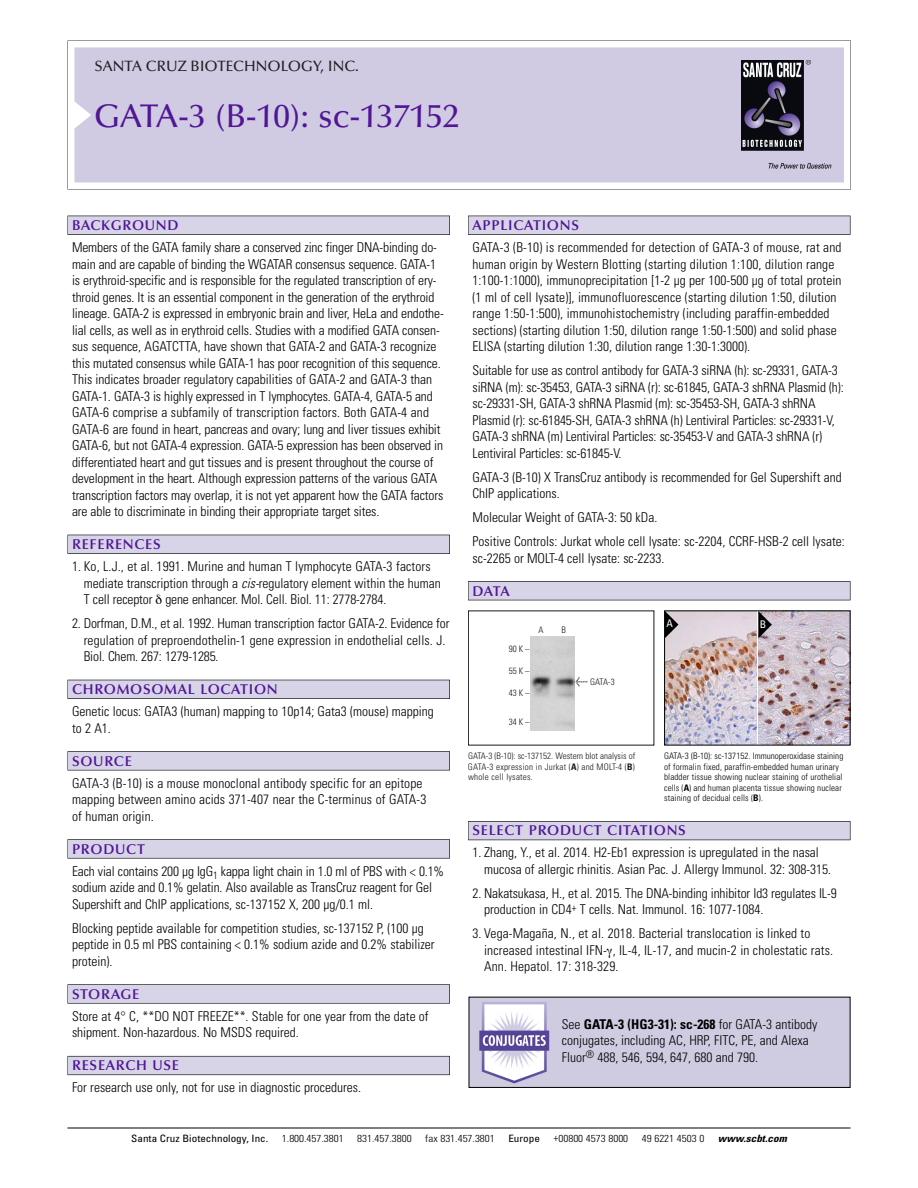
<style>
.page{position:relative;width:918px;height:1188px;background:#fff}
.page>*{position:absolute;margin:0;border:0;box-sizing:border-box;transform-origin:0 0}
.t1{font:500 33px "Optima";color:#511695}
.t2{font:500 15px "Optima";color:#231f20}
.t3{font:600 14.25px "Optima";letter-spacing:.05em;color:#511695}
.t4{font:300 condensed 13.5px/16.5px "Univers";color:#000}
.t5{font:condensed 10.5px "Univers";color:#fff}
.t6{font:300 condensed 10.2px "Univers";color:#000;scale:1.1 1}
.t7{font:condensed 10.2px "Univers";color:#000;scale:1.1 1}
.t8{font:italic 700 condensed 10.2px "Univers";color:#000;scale:1.1 1}
.t9{font:300 condensed 9px/10.5px "Univers";letter-spacing:.015em;color:#000}
.t10{font:300 condensed 9px/10.5px "Univers";letter-spacing:.025em;color:#191919;text-align:justify}
.s1{font-style:italic}
.s2{font-family:"Meta Plus";font-weight:400;font-stretch:normal;font-size:10.5px}
.s3{font-weight:700}
</style>
<div class="page">
<svg style="left:68px;top:40px;width:783px;height:149px"></svg>
<div style="left:74px;top:47px;width:770px;height:135px;background:#d1cae3"></div>
<img style="left:741px;top:60px;width:90px;height:108px">
<div style="left:68px;top:216px;width:382px;height:19px;background:#535256"></div>
<div style="left:68px;top:216px;width:381px;height:18px;background:#d7d4e8"></div>
<div style="left:68px;top:535px;width:382px;height:19px;background:#525156"></div>
<div style="left:68px;top:535px;width:381px;height:18px;background:#d7d4e8"></div>
<div style="left:68px;top:680px;width:382px;height:19px;background:#515057"></div>
<div style="left:68px;top:680px;width:381px;height:18px;background:#d7d4e8"></div>
<div style="left:68px;top:751px;width:382px;height:19px;background:#575659"></div>
<div style="left:68px;top:752px;width:381px;height:18px;background:#d7d4e8"></div>
<svg style="left:68px;top:839px;width:382px;height:20px"></svg>
<div style="left:68px;top:840px;width:381px;height:18px;background:#d7d4e8"></div>
<svg style="left:68px;top:984px;width:382px;height:20px"></svg>
<div style="left:68px;top:985px;width:381px;height:18px;background:#d7d4e8"></div>
<div style="left:68px;top:1056px;width:382px;height:19px;background:#686770"></div>
<div style="left:68px;top:1057px;width:381px;height:18px;background:#d7d4e8"></div>
<div style="left:468px;top:216px;width:382px;height:19px;background:#535256"></div>
<div style="left:468px;top:216px;width:382px;height:18px;background:#d7d4e8"></div>
<div style="left:468px;top:581px;width:382px;height:19px;background:#515155"></div>
<div style="left:468px;top:582px;width:382px;height:18px;background:#d7d4e8"></div>
<div style="left:468px;top:821px;width:382px;height:19px;background:#55545b"></div>
<div style="left:468px;top:822px;width:382px;height:18px;background:#d7d4e8"></div>
<hr style="left:68px;top:1128px;width:782px;height:1px;background:#000">
<img style="left:471px;top:999px;width:377px;height:87px">
<div style="left:469px;top:997px;width:381px;height:91px;border:1px solid #000"></div>
<img style="left:758px;top:612px;width:90px;height:132px">
<img style="left:666px;top:612px;width:90px;height:132px">
<svg style="left:758px;top:611px;width:14px;height:27px"></svg>
<svg style="left:665px;top:611px;width:13px;height:27px"></svg>
<img style="left:531px;top:636px;width:44px;height:95px">
<p class="t2" style="left:94px;top:60px;width:266px">SANTA CRUZ BIOTECHNOLOGY, INC.</p>
<p class="t1" style="left:94px;top:102px;width:366px">GATA-3 (B-10): sc-137152</p>
<p class="t3" style="left:72px;top:219px;width:108px">BACKGROUND</p>
<p class="t4" style="left:72px;top:240px;width:373px">Members of the GATA family share a conserved zinc finger DNA-binding do&shy;main and are capable of binding the WGATAR consensus sequence. GATA-1 is erythroid-specific and is responsible for the regulated transcription of ery&shy;throid genes. It is an essential component in the generation of the erythroid lineage. GATA-2 is expressed in embryonic brain and liver, HeLa and endothe&shy;lial cells, as well as in erythroid cells. Studies with a modified GATA consen&shy;sus sequence, AGATCTTA, have shown that GATA-2 and GATA-3 recognize this mutated consensus while GATA-1 has poor recognition of this sequence.<br>This indicates broader regulatory capabilities of GATA-2 and GATA-3 than GATA-1. GATA-3 is highly expressed in T lymphocytes. GATA-4, GATA-5 and GATA-6 comprise a subfamily of transcription factors. Both GATA-4 and GATA-6 are found in heart, pancreas and ovary; lung and liver tissues exhibit GATA-6, but not GATA-4 expression. GATA-5 expression has been observed in differentiated heart and gut tissues and is present throughout the course of development in the heart. Although expression patterns of the various GATA transcription factors may overlap, it is not yet apparent how the GATA factors are able to discriminate in binding their appropriate target sites.</p>
<p class="t3" style="left:72px;top:538px;width:90px">REFERENCES</p>
<p class="t4" style="left:84px;top:559px;width:358px;text-indent:-12px">1. Ko, L.J., et al. 1991. Murine and human T lymphocyte GATA-3 factors mediate transcription through a <span class="s1">cis-</span>regulatory element within the human<br>T cell receptor gene enhancer. Mol. Cell. Biol. 11: 2778-2784.</p>
<p class="t4" style="left:84px;top:616px;width:367px;text-indent:-12px">2. Dorfman, D.M., et al. 1992. Human transcription factor GATA-2. Evidence for regulation of preproendothelin-1 gene expression in endothelial cells. J.<br>Biol. Chem. 267: 1279-1285.</p>
<p class="t3" style="left:72px;top:683px;width:207px">CHROMOSOMAL LOCATION</p>
<p class="t4" style="left:72px;top:705px;width:363px">Genetic locus: GATA3 (human) mapping to 10p14; Gata3 (mouse) mapping to 2 A1.</p>
<p class="t3" style="left:72px;top:755px;width:61px">SOURCE</p>
<p class="t4" style="left:72px;top:776px;width:356px">GATA-3 (B-10) is a mouse monoclonal antibody specific for an epitope mapping between amino acids 371-407 near the C-terminus of GATA-3 of human origin.</p>
<p class="t3" style="left:72px;top:843px;width:74px">PRODUCT</p>
<p class="t4" style="left:72px;top:864px;width:374px">Each vial contains 200 µg IgG<sub>1</sub> kappa light chain in 1.0 ml of PBS with &lt; 0.1% sodium azide and 0.1% gelatin. Also available as TransCruz reagent for Gel<br>Supershift and ChIP applications, sc-137152 X, 200 µg/0.1 ml.</p>
<p class="t4" style="left:72px;top:921px;width:364px">Blocking peptide available for competition studies, sc-137152 P, (100 µg peptide in 0.5 ml PBS containing &lt; 0.1% sodium azide and 0.2% stabilizer protein).</p>
<p class="t3" style="left:72px;top:988px;width:69px">STORAGE</p>
<p class="t4" style="left:72px;top:1009px;width:358px">Store at 4° C, **DO NOT FREEZE**. Stable for one year from the date of shipment. Non-hazardous. No MSDS required.</p>
<p class="t3" style="left:72px;top:1060px;width:109px">RESEARCH USE</p>
<p class="t4" style="left:72px;top:1081px;width:291px">For research use only, not for use in diagnostic procedures.</p>
<p class="t3" style="left:473px;top:219px;width:108px">APPLICATIONS</p>
<p class="t4" style="left:473px;top:240px;width:371px">GATA-3 (B-10) is recommended for detection of GATA-3 of mouse, rat and human origin by Western Blotting (starting dilution 1:100, dilution range 1:100-1:1000), immunoprecipitation [1-2 µg per 100-500 µg of total protein (1 ml of cell lysate)], immunofluorescence (starting dilution 1:50, dilution range 1:50-1:500), immunohistochemistry (including paraffin-embedded sections) (starting dilution 1:50, dilution range 1:50-1:500) and solid phase ELISA (starting dilution 1:30, dilution range 1:30-1:3000).</p>
<p class="t4" style="left:473px;top:363px;width:373px">Suitable for use as control antibody for GATA-3 siRNA (h): sc-29331, GATA-3 siRNA (m): sc-35453, GATA-3 siRNA (r): sc-61845, GATA-3 shRNA Plasmid (h): sc-29331-SH, GATA-3 shRNA Plasmid (m): sc-35453-SH, GATA-3 shRNA Plasmid (r): sc-61845-SH, GATA-3 shRNA (h) Lentiviral Particles: sc-29331-V, GATA-3 shRNA (m) Lentiviral Particles: sc-35453-V and GATA-3 shRNA (r)<br>Lentiviral Particles: sc-61845-V.</p>
<p class="t4" style="left:473px;top:470px;width:371px">GATA-3 (B-10) X TransCruz antibody is recommended for Gel Supershift and<br>ChIP applications.</p>
<p class="t4" style="left:473px;top:510px;width:186px">Molecular Weight of GATA-3: 50 kDa.</p>
<p class="t4" style="left:473px;top:534px;width:374px">Positive Controls: Jurkat whole cell lysate: sc-2204, CCRF-HSB-2 cell lysate: sc-2265 or MOLT-4 cell lysate: sc-2233.</p>
<p class="t3" style="left:473px;top:585px;width:39px">DATA</p>
<p class="t10" style="left:509px;top:644px;width:22px">90K–</p>
<p class="t10" style="left:509px;top:667px;width:22px">55K–</p>
<p class="t10" style="left:509px;top:688px;width:22px">43K–</p>
<p class="t10" style="left:509px;top:717px;width:22px">34K–</p>
<p class="t10" style="left:538px;top:626px;width:7px">A</p>
<p class="t10" style="left:562px;top:626px;width:6px">B</p>
<p class="t10" style="left:576px;top:678px;width:41px"><span class="s2">&lt;</span> GATA-3</p>
<p class="t10" style="left:468px;top:752px;width:169px">GATA-3 (B-10): sc-137152. Western blot analysis of GATA-3 expression in Jurkat (<span class="s3">A</span>) and MOLT-4 (<span class="s3">B</span>) whole cell lysates.</p>
<p class="t5" style="left:667px;top:620px;width:8px">A</p>
<p class="t5" style="left:760px;top:620px;width:8px">B</p>
<p class="t9" style="left:664px;top:752px;width:181px">GATA-3 (B-10): sc-137152. Immunoperoxidase staining of formalin fixed, paraffin-embedded human urinary bladder tissue showing nuclear staining of urothelial cells (<span class="s3">A</span>) and human placenta tissue showing nuclear staining of decidual cells (<span class="s3">B</span>).</p>
<p class="t3" style="left:473px;top:825px;width:215px">SELECT PRODUCT CITATIONS</p>
<p class="t4" style="left:484px;top:846px;width:349px;text-indent:-12px">1. Zhang, Y., et al. 2014. H2-Eb1 expression is upregulated in the nasal mucosa of allergic rhinitis. Asian Pac. J. Allergy Immunol. 32: 308-315.</p>
<p class="t4" style="left:484px;top:886px;width:354px;text-indent:-12px">2. Nakatsukasa, H., et al. 2015. The DNA-binding inhibitor Id3 regulates IL-9 production in CD4<sup>+</sup> T cells. Nat. Immunol. 16: 1077-1084.</p>
<p class="t4" style="left:484px;top:927px;width:350px;text-indent:-12px">3. Vega-Magaña, N., et al. 2018. Bacterial translocation is linked to increased intestinal IFN- , IL-4, IL-17, and mucin-2 in cholestatic rats.<br>Ann. Hepatol. 17: 318-329.</p>
<p class="t4" style="left:562px;top:1017px;width:257px">See <span class="s3">GATA-3 (HG3-31): sc-268</span> for GATA-3 antibody conjugates, including AC, HRP, FITC, PE, and Alexa<br>Fluor<sup>®</sup> 488, 546, 594, 647, 680 and 790.</p>
<p class="t7" style="left:131px;top:1135px;width:126px">Santa Cruz Biotechnology, Inc.</p>
<p class="t6" style="left:282px;top:1135px;width:58px">1.800.457.3801</p>
<p class="t6" style="left:357px;top:1135px;width:51px">831.457.3800</p>
<p class="t6" style="left:425px;top:1135px;width:65px">fax 831.457.3801</p>
<p class="t7" style="left:508px;top:1135px;width:30px">Europe</p>
<p class="t6" style="left:554px;top:1135px;width:69px">+00800 4573 8000</p>
<p class="t6" style="left:642px;top:1135px;width:58px">49 6221 4503 0</p>
<p class="t8" style="left:718px;top:1135px;width:66px">www.scbt.com</p>
</div>
